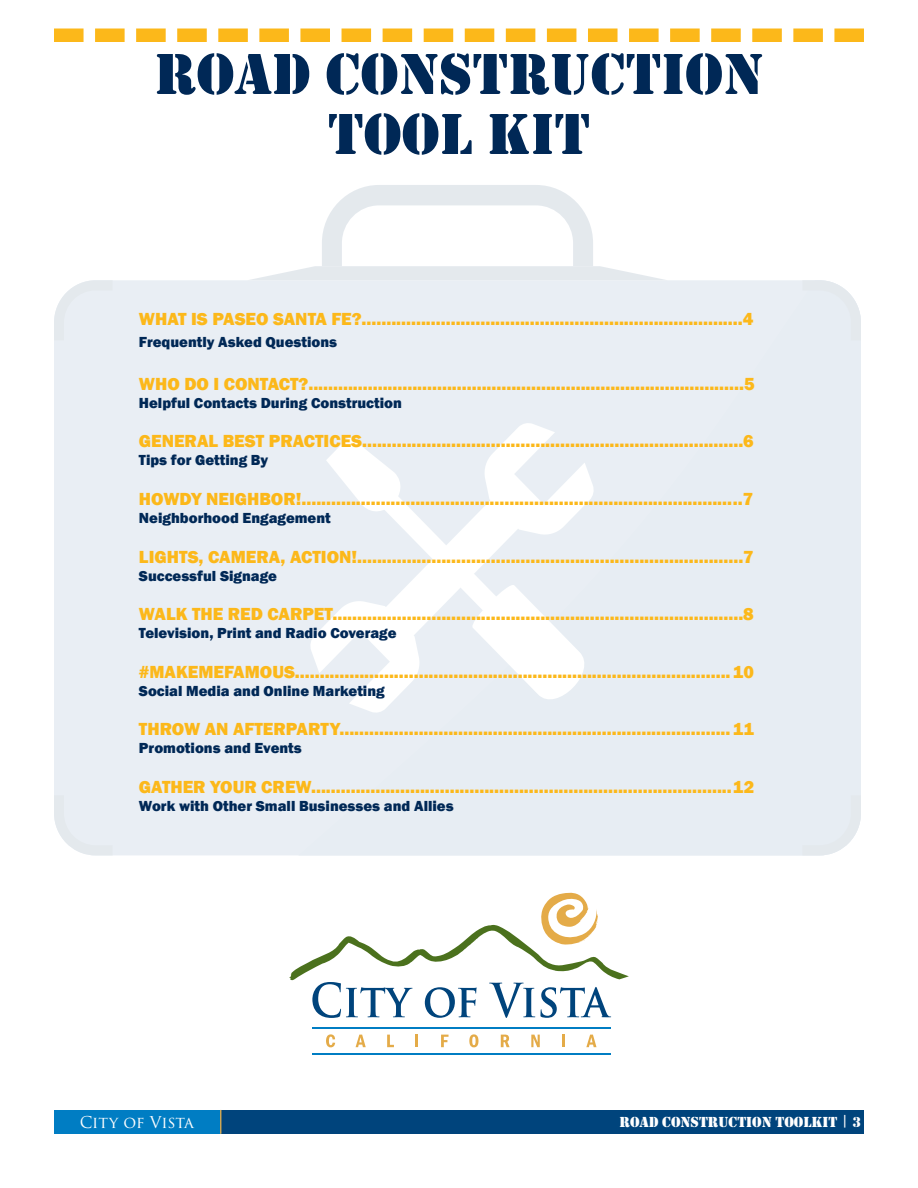
<style>
.page{position:relative;width:918px;height:1188px;background:#fff}
.page>*{position:absolute;margin:0;border:0;box-sizing:border-box;transform-origin:0 0}
.t1{font:60px/60px "Stencil";color:#002856;text-align:center}
.t2{font:800 18px "Franklin Gothic";color:#fcb81a}
.t3{font:15.9px "Trajan Pro 3";letter-spacing:-.015em;color:#fff}
.t4{font:800 15px "Franklin Gothic";color:#002856}
.t5{font:15px "Stencil";color:#fff}
.s1{font-family:"Franklin Gothic"}
</style>
<div class="page">
<svg style="left:54px;top:28px;width:810px;height:14px"></svg>
<div style="left:221px;top:1110px;width:643px;height:24px;background:#00447c"></div>
<div style="left:54px;top:1110px;width:167px;height:24px;background:#007dc3"></div>
<svg style="left:220px;top:1110px;width:1px;height:24px"></svg>
<div style="left:54px;top:280px;width:807px;height:575px;background:#e9eef4"></div>
<svg style="left:250px;top:185px;width:415px;height:95px"></svg>
<svg style="left:309px;top:422px;width:286px;height:292px;background:#ebeff5"></svg>
<svg style="left:326px;top:436px;width:272px;height:278px"></svg>
<svg style="left:326px;top:1034px;width:9px;height:13px"></svg>
<svg style="left:356px;top:1035px;width:10px;height:12px"></svg>
<svg style="left:387px;top:1035px;width:7px;height:12px"></svg>
<svg style="left:416px;top:1035px;width:2px;height:12px"></svg>
<svg style="left:441px;top:1035px;width:8px;height:12px"></svg>
<svg style="left:469px;top:1034px;width:9px;height:13px"></svg>
<svg style="left:501px;top:1035px;width:9px;height:12px"></svg>
<svg style="left:531px;top:1035px;width:9px;height:12px"></svg>
<svg style="left:562px;top:1035px;width:3px;height:12px"></svg>
<svg style="left:586px;top:1035px;width:11px;height:12px"></svg>
<hr style="left:312px;top:1053px;width:298px;height:1px;background:#007dc3">
<hr style="left:312px;top:1027px;width:298px;height:1px;background:#007dc3">
<svg style="left:289px;top:893px;width:340px;height:125px"></svg>
<h1 class="t1" style="left:154px;top:45px;width:610px">ROAD CONSTRUCTION<br>TOOL KIT</h1>
<p class="t2" style="left:139px;top:307px;width:616px">WHAT IS PASEO SANTA FE?.............................................................................4</p>
<p class="t4" style="left:139px;top:332px;width:200px">Frequently Asked Questions</p>
<p class="t2" style="left:139px;top:372px;width:617px">WHO DO I CONTACT?........................................................................................5</p>
<p class="t4" style="left:139px;top:393px;width:264px">Helpful Contacts During Construction</p>
<p class="t2" style="left:139px;top:430px;width:616px">GENERAL BEST PRACTICES.............................................................................6</p>
<p class="t4" style="left:139px;top:451px;width:131px">Tips for Getting By</p>
<p class="t2" style="left:139px;top:487px;width:616px">HOWDY NEIGHBOR!.........................................................................................7</p>
<p class="t4" style="left:139px;top:508px;width:193px">Neighborhood Engagement</p>
<p class="t2" style="left:139px;top:545px;width:616px">LIGHTS, CAMERA, ACTION!..............................................................................7</p>
<p class="t4" style="left:139px;top:566px;width:140px">Successful Signage</p>
<p class="t2" style="left:139px;top:602px;width:616px">WALK THE RED CARPET...................................................................................8</p>
<p class="t4" style="left:139px;top:623px;width:259px">Television, Print and Radio Coverage</p>
<p class="t2" style="left:139px;top:660px;width:616px">#MAKEMEFAMOUS........................................................................................10</p>
<p class="t4" style="left:139px;top:681px;width:247px">Social Media and Online Marketing</p>
<p class="t2" style="left:139px;top:718px;width:616px">THROW AN AFTERPARTY...............................................................................11</p>
<p class="t4" style="left:139px;top:739px;width:164px">Promotions and Events</p>
<p class="t2" style="left:139px;top:775px;width:617px">GATHER YOUR CREW.....................................................................................12</p>
<p class="t4" style="left:139px;top:796px;width:316px">Work with Other Small Businesses and Allies</p>
<p class="t3" style="left:80px;top:1111px;width:116px">City of Vista</p>
<p class="t5" style="left:620px;top:1113px;width:243px">ROAD CONSTRUCTION TOOLKIT <span class="s1">|</span> 3</p>
</div>
